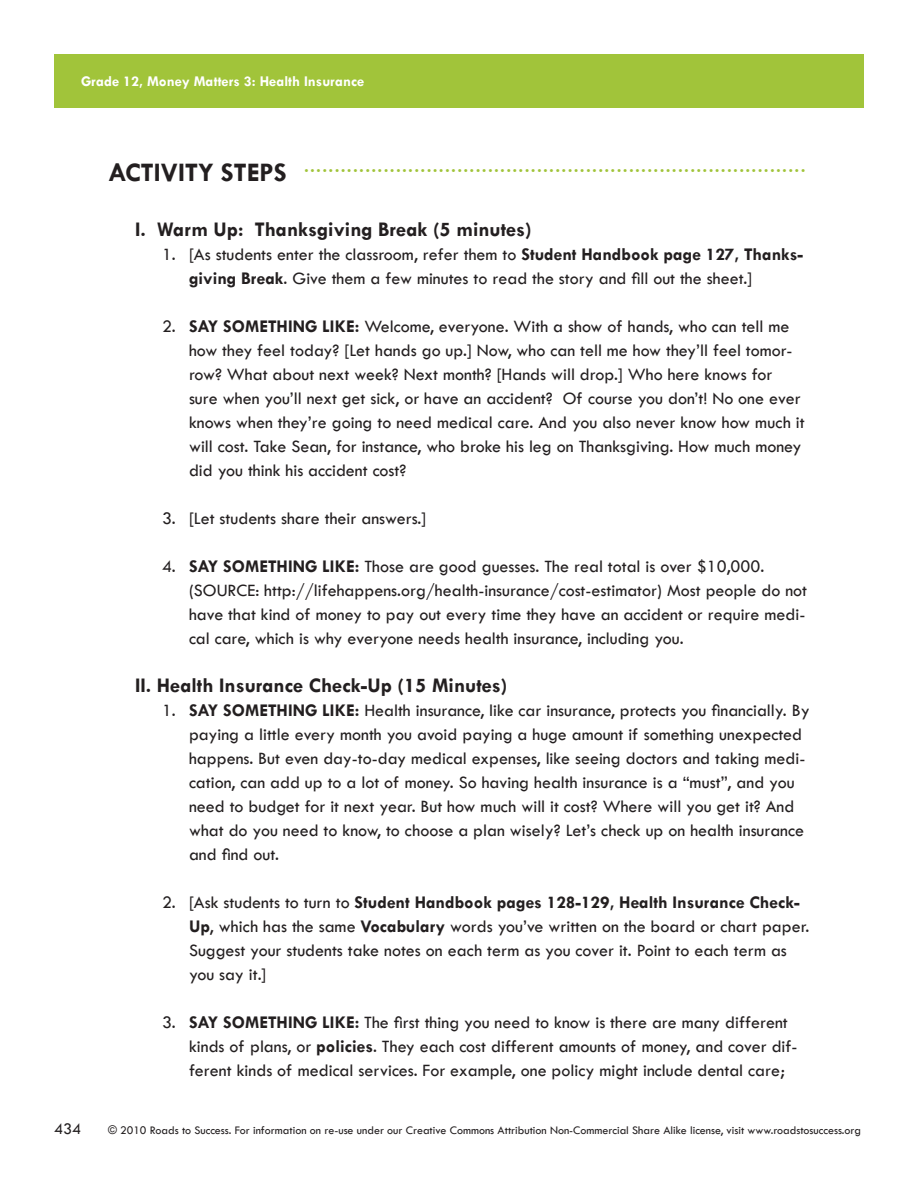
<style>
.page{position:relative;width:918px;height:1188px;background:#fff}
.page>*{position:absolute;margin:0;border:0;box-sizing:border-box;transform-origin:0 0}
.A_NumberListRoman{font:700 21px "Tw Cen";color:#231f20}
.LO_Head1{font:700 18.75px "Tw Cen";color:#a1c43a}
.A_NumberList2{font:18px/24px "Tw Cen";color:#231f20}
.A_NumberList1{font:18px/24px "Tw Cen";color:#231f20}
.t1{font:16.5px "Tw Cen";color:#231f20}
.t2{font:700 15px "Tw Cen";color:#fff}
.t3{font:12px "Tw Cen";color:#231f20}
.s1{font-size:27px;color:#231f20}
.s2{font-weight:700}
</style>
<div class="page">
<div style="left:54px;top:54px;width:810px;height:54px;background:#a1c43a"></div>
<p class="t2" style="left:81px;top:72px;width:285px">Grade 12, Money Matters 3: Health Insurance</p>
<p class="LO_Head1" style="left:108px;top:155px;width:699px"><span class="s1">ACTIVITY STEPS</span> ..................................................................................</p>
<p class="A_NumberListRoman" style="left:135px;top:217px;width:398px">I. Warm Up: Thanksgiving Break (5 minutes)</p>
<p class="A_NumberList1" style="left:189px;top:243px;width:616px;text-indent:-27px">1. [As students enter the classroom, refer them to <span class="s2">Student Handbook page 127, Thanks&shy;giving Break</span>. Give them a few minutes to read the story and fill out the sheet.]</p>
<p class="A_NumberList2" style="left:189px;top:315px;width:617px;text-indent:-27px">2. <span class="s2">SAY SOMETHING LIKE:</span> Welcome, everyone. With a show of hands, who can tell me how they feel today? [Let hands go up.] Now, who can tell me how they’ll feel tomor&shy;row? What about next week? Next month? [Hands will drop.] Who here knows for sure when you’ll next get sick, or have an accident? Of course you don’t! No one ever knows when they’re going to need medical care. And you also never know how much it will cost. Take Sean, for instance, who broke his leg on Thanksgiving. How much money did you think his accident cost?</p>
<p class="A_NumberList2" style="left:162px;top:507px;width:266px">3. [Let students share their answers.]</p>
<p class="A_NumberList2" style="left:189px;top:555px;width:620px;text-indent:-27px">4. <span class="s2">SAY SOMETHING LIKE:</span> Those are good guesses. The real total is over $10,000. (SOURCE: http://lifehappens.org/health-insurance/cost-estimator) Most people do not have that kind of money to pay out every time they have an accident or require medi&shy;cal care, which is why everyone needs health insurance, including you.</p>
<p class="A_NumberListRoman" style="left:135px;top:673px;width:374px">II. Health Insurance Check-Up (15 Minutes)</p>
<p class="A_NumberList1" style="left:189px;top:699px;width:622px;text-indent:-27px">1. <span class="s2">SAY SOMETHING LIKE:</span> Health insurance, like car insurance, protects you financially. By paying a little every month you avoid paying a huge amount if something unexpected happens. But even day-to-day medical expenses, like seeing doctors and taking medi&shy;cation, can add up to a lot of money. So having health insurance is a “must”, and you need to budget for it next year. But how much will it cost? Where will you get it? And what do you need to know, to choose a plan wisely? Let’s check up on health insurance and find out.</p>
<p class="A_NumberList2" style="left:189px;top:891px;width:622px;text-indent:-27px">2. [Ask students to turn to <span class="s2">Student Handbook pages 128-129, Health Insurance Check-Up</span>, which has the same <span class="s2">Vocabulary</span> words you’ve written on the board or chart paper.<br>Suggest your students take notes on each term as you cover it. Point to each term as you say it.]</p>
<p class="A_NumberList2" style="left:189px;top:1011px;width:610px;text-indent:-27px">3. <span class="s2">SAY SOMETHING LIKE:</span> The first thing you need to know is there are many different kinds of plans, or <span class="s2">policies</span>. They each cost different amounts of money, and cover dif&shy;ferent kinds of medical services. For example, one policy might include dental care;</p>
<p class="t1" style="left:54px;top:1119px;width:29px">434</p>
<p class="t3" style="left:108px;top:1123px;width:755px">© 2010 Roads to Success. For information on re-use under our Creative Commons Attribution Non-Commercial Share Alike license, visit www.roadstosuccess.org</p>
</div>
